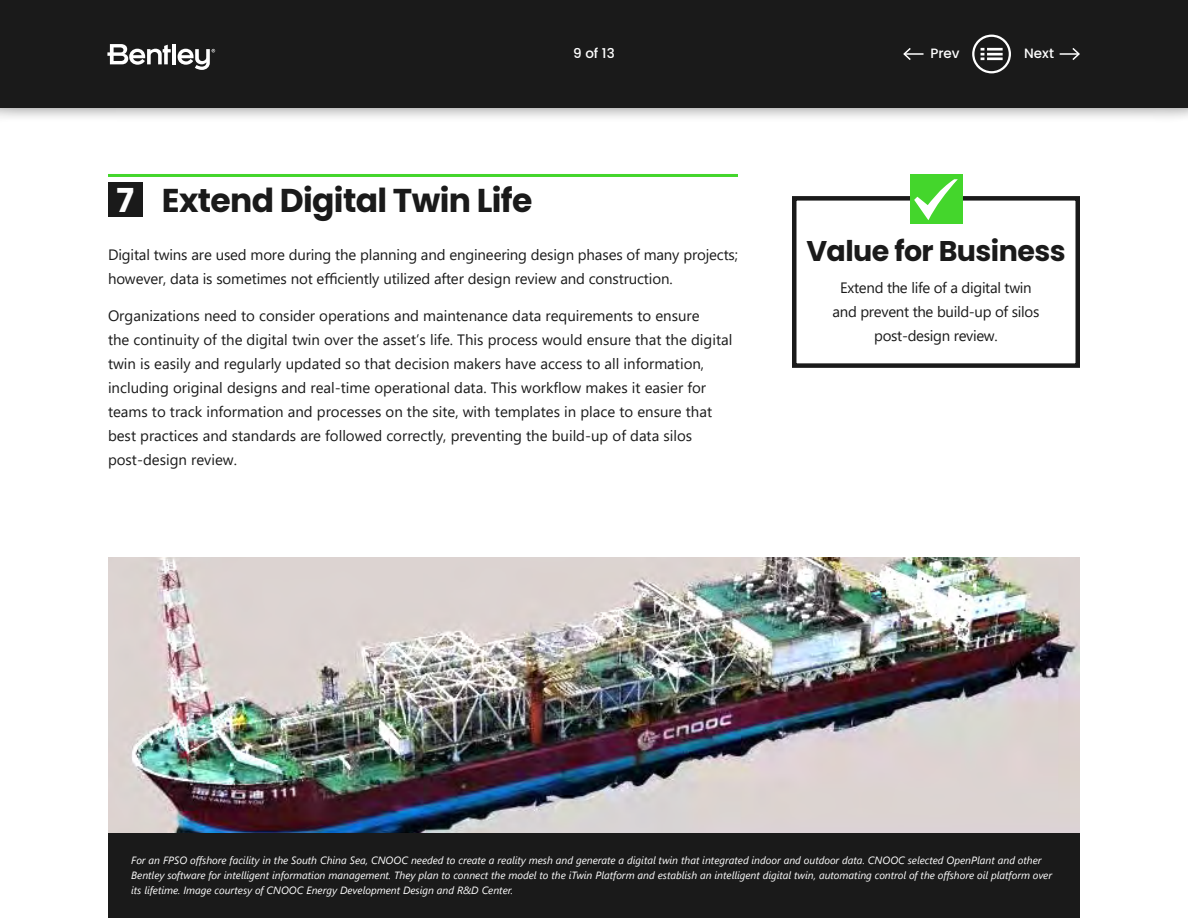
<style>
.page{position:relative;width:1188px;height:918px;background:#fff}
.page>*{position:absolute;margin:0;border:0;box-sizing:border-box;transform-origin:0 0}
.t1{font:700 33px "Poppins";letter-spacing:-.02em;color:#1a1a1a}
.t2{font:700 28.5px "Poppins";letter-spacing:-.02em;color:#1a1a1a}
.t3{font:15px/24px "Segoe UI";color:#1a1a1a}
.t4{font:15px/24px "Segoe UI";letter-spacing:-.02em;color:#1a1a1a;text-align:center}
.t5{font:500 13.5px "Poppins";color:#fff}
.t6{font:italic 10.5px/15px "Segoe UI";color:#fff}
.s1{color:#fff}
</style>
<div class="page">
<div style="left:0;top:0;width:1188px;height:123px;background:#000;opacity:.75"></div>
<div style="left:0;top:0;width:1188px;height:108px;background:#1a1a1a"></div>
<svg style="left:107px;top:44px;width:64px;height:21px"></svg>
<hr style="left:172px;top:44px;width:4px;height:20px;background:#fff">
<svg style="left:178px;top:49px;width:37px;height:21px"></svg>
<hr style="left:904px;top:53px;width:20px;height:2px;background:#fff">
<svg style="left:903px;top:48px;width:9px;height:12px"></svg>
<svg style="left:1060px;top:48px;width:20px;height:12px"></svg>
<svg style="left:972px;top:35px;width:39px;height:38px"></svg>
<div style="left:108px;top:182px;width:35px;height:35px;background:#1a1a1a"></div>
<img style="left:108px;top:557px;width:972px;height:314px">
<div style="left:109px;top:834px;width:971px;height:84px;background:#1a1a1a"></div>
<div style="left:792px;top:196px;width:288px;height:172px;border:4px solid #1a1a1a"></div>
<div style="left:910px;top:174px;width:52px;height:50px;background:#44d62c"></div>
<svg style="left:914px;top:179px;width:44px;height:41px"></svg>
<hr style="left:108px;top:174px;width:630px;height:3px;background:#44d62c">
<p class="t5" style="left:573px;top:46px;width:43px">9 of 13</p>
<p class="t5" style="left:930px;top:46px;width:31px">Prev</p>
<p class="t5" style="left:1024px;top:46px;width:31px">Next</p>
<h1 class="t1" style="left:117px;top:181px;width:417px"><span class="s1">7</span> Extend Digital Twin Life</h1>
<p class="t3" style="left:108px;top:241px;width:632px">Digital twins are used more during the planning and engineering design phases of many projects; however, data is sometimes not efficiently utilized after design review and construction.</p>
<p class="t3" style="left:108px;top:303px;width:626px">Organizations need to consider operations and maintenance data requirements to ensure<br>the continuity of the digital twin over the asset’s life. This process would ensure that the digital twin is easily and regularly updated so that decision makers have access to all information, including original designs and real-time operational data. This workflow makes it easier for teams to track information and processes on the site, with templates in place to ensure that best practices and standards are followed correctly, preventing the build-up of data silos post-design review.</p>
<h2 class="t2" style="left:806px;top:235px;width:261px">Value for Business</h2>
<p class="t4" style="left:833px;top:274px;width:208px">Extend the life of a digital twin and prevent the build-up of silos post-design review.</p>
<p class="t6" style="left:131px;top:851px;width:922px">For an FPSO offshore facility in the South China Sea, CNOOC needed to create a reality mesh and generate a digital twin that integrated indoor and outdoor data. CNOOC selected OpenPlant and other<br>Bentley software for intelligent information management. They plan to connect the model to the iTwin Platform and establish an intelligent digital twin, automating control of the offshore oil platform over its lifetime. Image courtesy of CNOOC Energy Development Design and R&amp;D Center.</p>
</div>
